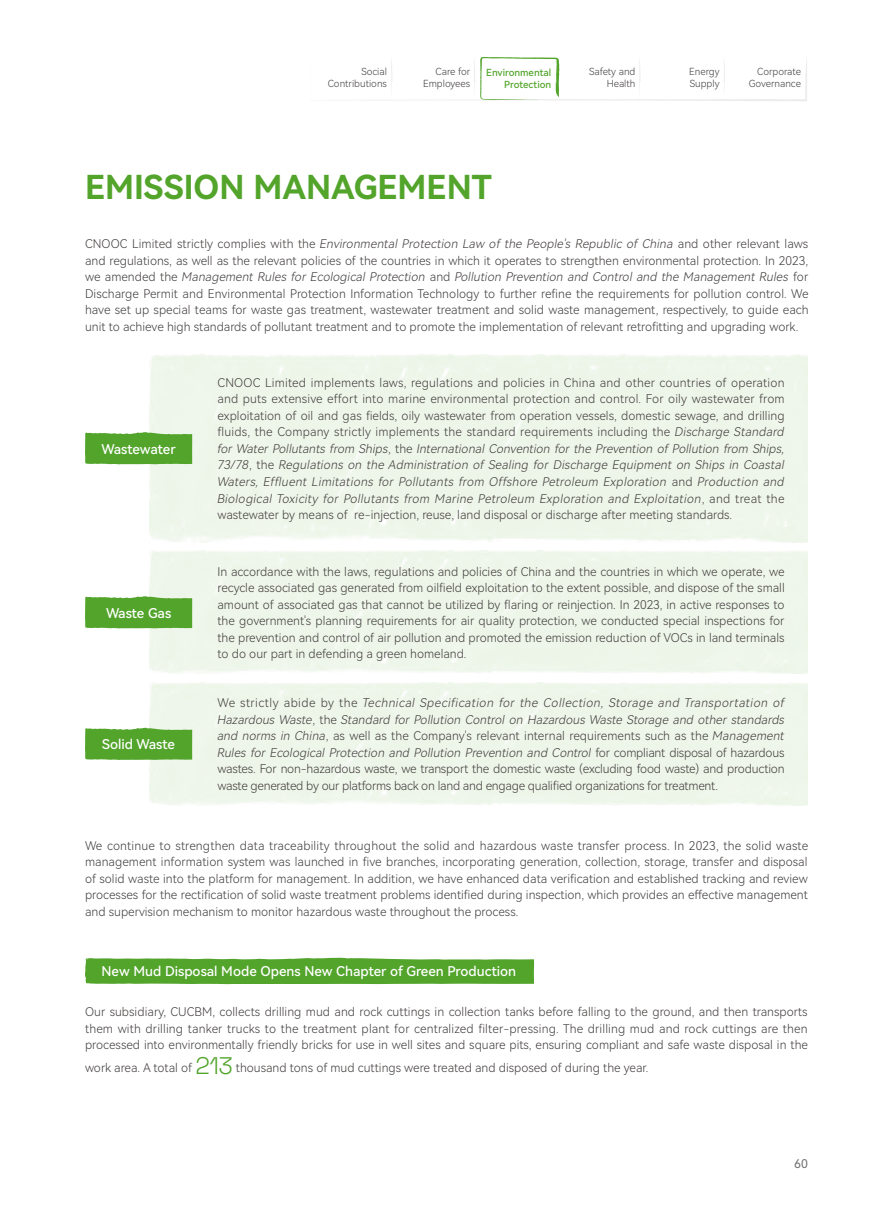
<style>
.page{position:relative;width:893px;height:1212px;background:#fff}
.page>*{position:absolute;margin:0;border:0;box-sizing:border-box;transform-origin:0 0}
.t1{font:33px "Harmony OS Sans SC Bold";color:#52a42b}
.t2{font:13.5px "Harmony OS Sans SC Medium";color:#fff}
.t3{font:12px/16.5px "Harmony OS Sans SC Light";color:#3e3a39;text-align:justify}
.t4{font:12px "Harmony OS Sans SC";color:#727171}
.t5{font:9.75px/11.7px "Harmony OS Sans SC Light";color:#3e3a39;text-align:right}
.t6{font:9.75px/11.7px "Harmony OS Sans SC Medium";color:#52a42b;text-align:right}
.s1{font-style:italic}
.s2{font-family:"Space Grotesk";font-weight:300;font-size:24px;color:#52a42b}
</style>
<div class="page">
<svg style="left:373px;top:57px;width:434px;height:44px"></svg>
<svg style="left:85px;top:432px;width:107px;height:33px;background:#5eaa3a"></svg>
<svg style="left:85px;top:596px;width:107px;height:33px;background:#5eaa3a"></svg>
<svg style="left:85px;top:728px;width:107px;height:32px;background:#59a834"></svg>
<svg style="left:85px;top:958px;width:449px;height:26px;background:#59a733"></svg>
<p class="t5" style="left:328px;top:65px;width:61px">Social<br>Contributions</p>
<p class="t5" style="left:423px;top:65px;width:49px">Care for<br>Employees</p>
<p class="t6" style="left:486px;top:67px;width:67px">Environmental<br>Protection</p>
<p class="t5" style="left:589px;top:65px;width:48px">Safety and<br>Health</p>
<p class="t5" style="left:689px;top:65px;width:32px;text-align:left">Energy<br>Supply</p>
<p class="t5" style="left:749px;top:65px;width:53px">Corporate<br>Governance</p>
<h1 class="t1" style="left:85px;top:164px;width:408px">EMISSION MANAGEMENT</h1>
<p class="t3" style="left:85px;top:235px;width:725px">CNOOC Limited strictly complies with the <span class="s1">Environmental Protection Law of the People's Republic of China</span> and other relevant laws and regulations, as well as the relevant policies of the countries in which it operates to strengthen environmental protection. In 2023, we a m e n d e d t h e <span class="s1">Management Rules for Ecological Protection</span> a n d <span class="s1">Pollution Prevention and Control and the Management Rules</span> fo r Discharge Permit and Environmental Protection Information Technology to further refine the requirements for pollution control. We have set up special teams for waste gas treatment, wastewater treatment and solid waste management, respectively, to guide each unit to achieve high standards of pollutant treatment and to promote the implementation of relevant retrofitting and upgrading work.</p>
<p class="t2" style="left:102px;top:439px;width:76px">Wastewater</p>
<p class="t2" style="left:106px;top:603px;width:67px">Waste Gas</p>
<p class="t2" style="left:102px;top:735px;width:74px">Solid Waste</p>
<p class="t3" style="left:217px;top:374px;width:571px;text-align:left">CNOOC Limited implements laws, regulations and policies in China and other countries of operation and puts extensive effort into marine environmental protection and control. For oily wastewater from exploitation of oil and gas fields, oily wastewater from operation vessels, domestic sewage, and drilling fluids, the Company strictly implements the standard requirements including the <span class="s1">Discharge Standard for Water Pollutants from Ships</span>, t h e <span class="s1">International Convention for the Prevention of Pollution from Ships, 73/78</span>, t h e <span class="s1">Regulations on the Administration of Sealing for Discharge Equipment on Ships in Coastal Waters, Effluent Limitations for Pollutants from Offshore Petroleum Exploration</span> a n d <span class="s1">Production and Biological Toxicity for Pollutants from Marine Petroleum Exploration and Exploitation</span>, a n d t re a t t h e wastewater by means of re-injection, reuse, land disposal or discharge after meeting standards.</p>
<p class="t3" style="left:217px;top:563px;width:569px">In accordance with the laws, regulations and policies of China and the countries in which we operate, we recycle associated gas generated from oilfield exploitation to the extent possible, and dispose of the small amount of associated gas that cannot be utilized by flaring or reinjection. In 2023, in active responses to the government's planning requirements for air quality protection, we conducted special inspections for the prevention and control of air pollution and promoted the emission reduction of VOCs in land terminals to do our part in defending a green homeland.</p>
<p class="t3" style="left:217px;top:694px;width:572px;text-align:left">We s t r i c t l y a b i d e b y t h e <span class="s1">Technical Specification for the Collection, Storage and Transportation of Hazardous Waste</span>, t h e <span class="s1">Standard for Pollution Control on Hazardous Waste Storage and other standards and norms in China</span>, as well as the Company's relevant internal requirements such as the <span class="s1">Management Rules for Ecological Protection and Pollution Prevention and Control</span> fo r co m p l i a n t d i s p o s a l of h a za rd o u s wastes. For non-hazardous waste, we transport the domestic waste (excluding food waste) and production waste generated by our platforms back on land and engage qualified organizations for treatment.</p>
<p class="t3" style="left:85px;top:837px;width:725px">We continue to strengthen data traceability throughout the solid and hazardous waste transfer process. In 2023, the solid waste management information system was launched in five branches, incorporating generation, collection, storage, transfer and disposal of solid waste into the platform for management. In addition, we have enhanced data verification and established tracking and review processes for the rectification of solid waste treatment problems identified during inspection, which provides an effective management and supervision mechanism to monitor hazardous waste throughout the process.</p>
<p class="t2" style="left:102px;top:962px;width:416px">New Mud Disposal Mode Opens New Chapter of Green Production</p>
<p class="t3" style="left:85px;top:1003px;width:724px">Our subsidiary, CUCBM, collects drilling mud and rock cuttings in collection tanks before falling to the ground, and then transports them with drilling tanker trucks to the treatment plant for centralized filter-pressing. The drilling mud and rock cuttings are then processed into environmentally friendly bricks for use in well sites and square pits, ensuring compliant and safe waste disposal in the</p>
<p class="t3" style="left:85px;top:1059px;width:565px">work area. A total of <span class="s2">213</span> thousand tons of mud cuttings were treated and disposed of during the year.</p>
<p class="t4" style="left:794px;top:1155px;width:15px">60</p>
</div>
